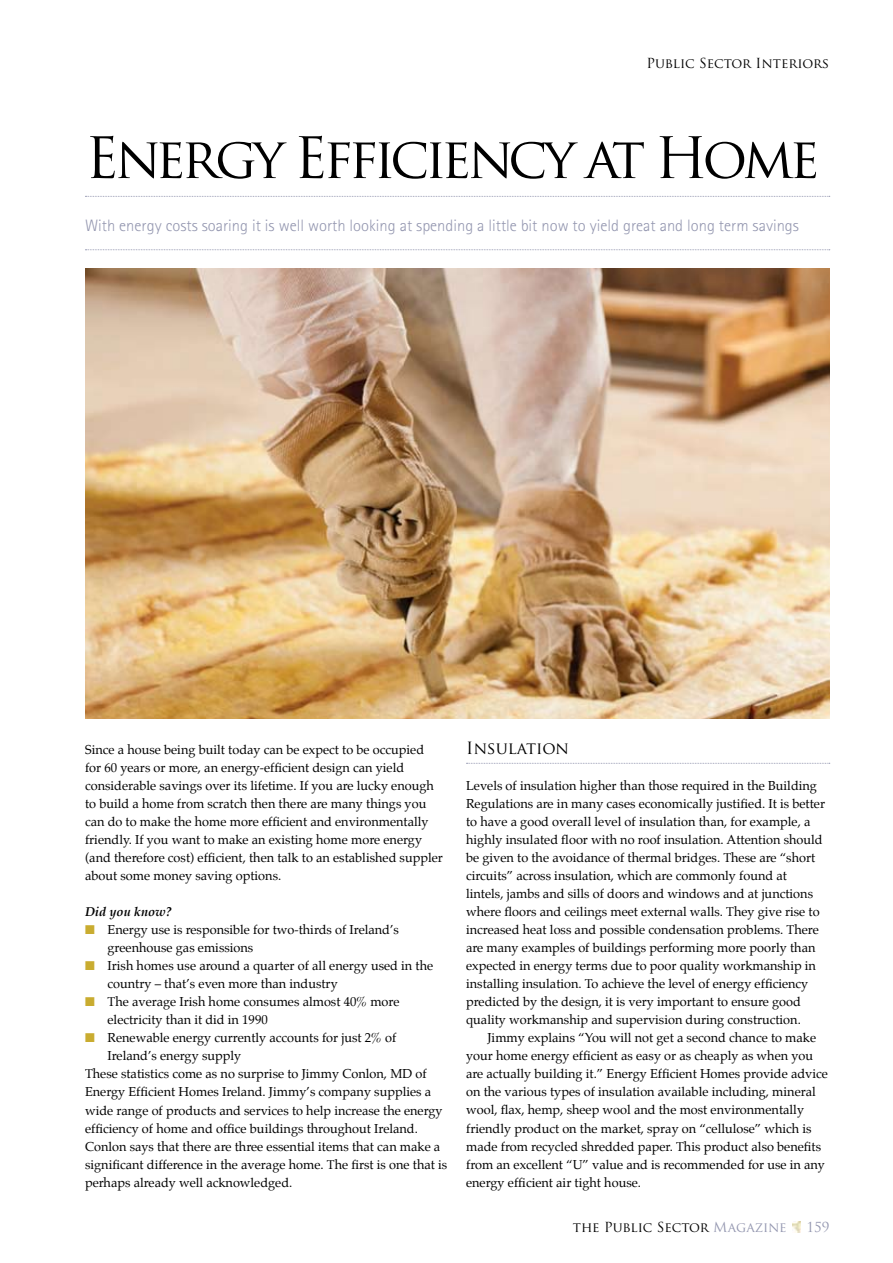
<style>
.page{position:relative;width:893px;height:1263px;background:#fff}
.page>*{position:absolute;margin:0;border:0;box-sizing:border-box;transform-origin:0 0}
.t1{font:55.5px "Trajan Pro";letter-spacing:-.08em;color:#000}
.t2{font:300 16.5px "Rotis Sans Serif";color:#9497b0}
.t3{font:16.5px "Trajan Pro";color:#000}
.t4{font:13.5px "Trajan Pro";color:#000}
.t5{font:13.5px "Trajan Pro";color:#9497b0}
.t6{font:12.75px/18px "Palatino";color:#000}
.t7{font:italic 700 12.75px "Palatino";color:#000}
.s1{color:#c9ac30}
.s2{color:#9497b0}
</style>
<div class="page">
<svg style="left:793px;top:1221px;width:7px;height:11px"></svg>
<svg style="left:85px;top:196px;width:745px;height:1px"></svg>
<svg style="left:85px;top:249px;width:745px;height:1px"></svg>
<svg style="left:466px;top:763px;width:364px;height:1px"></svg>
<img style="left:85px;top:268px;width:744px;height:450px">
<p class="t4" style="left:646px;top:55px;width:184px">Public Sector Interiors</p>
<h1 class="t1" style="left:85px;top:123px;width:736px">Energy Efficiency at Home</h1>
<p class="t2" style="left:85px;top:216px;width:715px">With energy costs soaring it is well worth looking at spending a little bit now to yield great and long term savings</p>
<p class="t6" style="left:85px;top:741px;width:359px">Since a house being built today can be expect to be occupied for 60 years or more, an energy-efficient design can yield considerable savings over its lifetime. If you are lucky enough to build a home from scratch then there are many things you can do to make the home more efficient and environmentally friendly. If you want to make an existing home more energy (and therefore cost) efficient, then talk to an established suppler about some money saving options.</p>
<p class="t7" style="left:85px;top:902px;width:88px">Did you know?</p>
<p class="t6" style="left:108px;top:921px;width:293px;text-indent:-23px"><span class="s1">■</span> Energy use is responsible for two-thirds of Ireland’s greenhouse gas emissions</p>
<p class="t6" style="left:108px;top:957px;width:327px;text-indent:-23px"><span class="s1">■</span> Irish homes use around a quarter of all energy used in the country – that’s even more than industry</p>
<p class="t6" style="left:108px;top:993px;width:293px;text-indent:-23px"><span class="s1">■</span> The average Irish home consumes almost 40% more electricity than it did in 1990</p>
<p class="t6" style="left:85px;top:1029px;width:313px"><span class="s1">■</span> Renewable energy currently accounts for just 2% of</p>
<p class="t6" style="left:108px;top:1047px;width:135px">Ireland’s energy supply</p>
<p class="t6" style="left:85px;top:1065px;width:343px">These statistics come as no surprise to Jimmy Conlon, MD of</p>
<p class="t6" style="left:85px;top:1083px;width:348px">Energy Efficient Homes Ireland. Jimmy’s company supplies a</p>
<p class="t6" style="left:85px;top:1101px;width:359px">wide range of products and services to help increase the energy</p>
<p class="t6" style="left:85px;top:1119px;width:334px">efficiency of home and office buildings throughout Ireland.</p>
<p class="t6" style="left:85px;top:1137px;width:357px">Conlon says that there are three essential items that can make a</p>
<p class="t6" style="left:85px;top:1155px;width:364px">significant difference in the average home. The first is one that is</p>
<p class="t6" style="left:85px;top:1173px;width:209px">perhaps already well acknowledged.</p>
<p class="t3" style="left:466px;top:738px;width:104px">Insulation</p>
<p class="t6" style="left:466px;top:777px;width:360px">Levels of insulation higher than those required in the Building Regulations are in many cases economically justified. It is better to have a good overall level of insulation than, for example, a highly insulated floor with no roof insulation. Attention should be given to the avoidance of thermal bridges. These are “short circuits” across insulation, which are commonly found at lintels, jambs and sills of doors and windows and at junctions where floors and ceilings meet external walls. They give rise to increased heat loss and possible condensation problems. There are many examples of buildings performing more poorly than expected in energy terms due to poor quality workmanship in installing insulation. To achieve the level of energy efficiency predicted by the design, it is very important to ensure good quality workmanship and supervision during construction.</p>
<p class="t6" style="left:466px;top:1029px;width:363px;text-indent:21px">Jimmy explains “You will not get a second chance to make your home energy efficient as easy or as cheaply as when you are actually building it.” Energy Efficient Homes provide advice on the various types of insulation available including, mineral wool, flax, hemp, sheep wool and the most environmentally friendly product on the market, spray on “cellulose” which is made from recycled shredded paper. This product also benefits from an excellent “U” value and is recommended for use in any energy efficient air tight house.</p>
<p class="t4" style="left:573px;top:1219px;width:215px">the Public Sector <span class="s2">Magazine</span></p>
<p class="t5" style="left:806px;top:1219px;width:25px">159</p>
</div>
